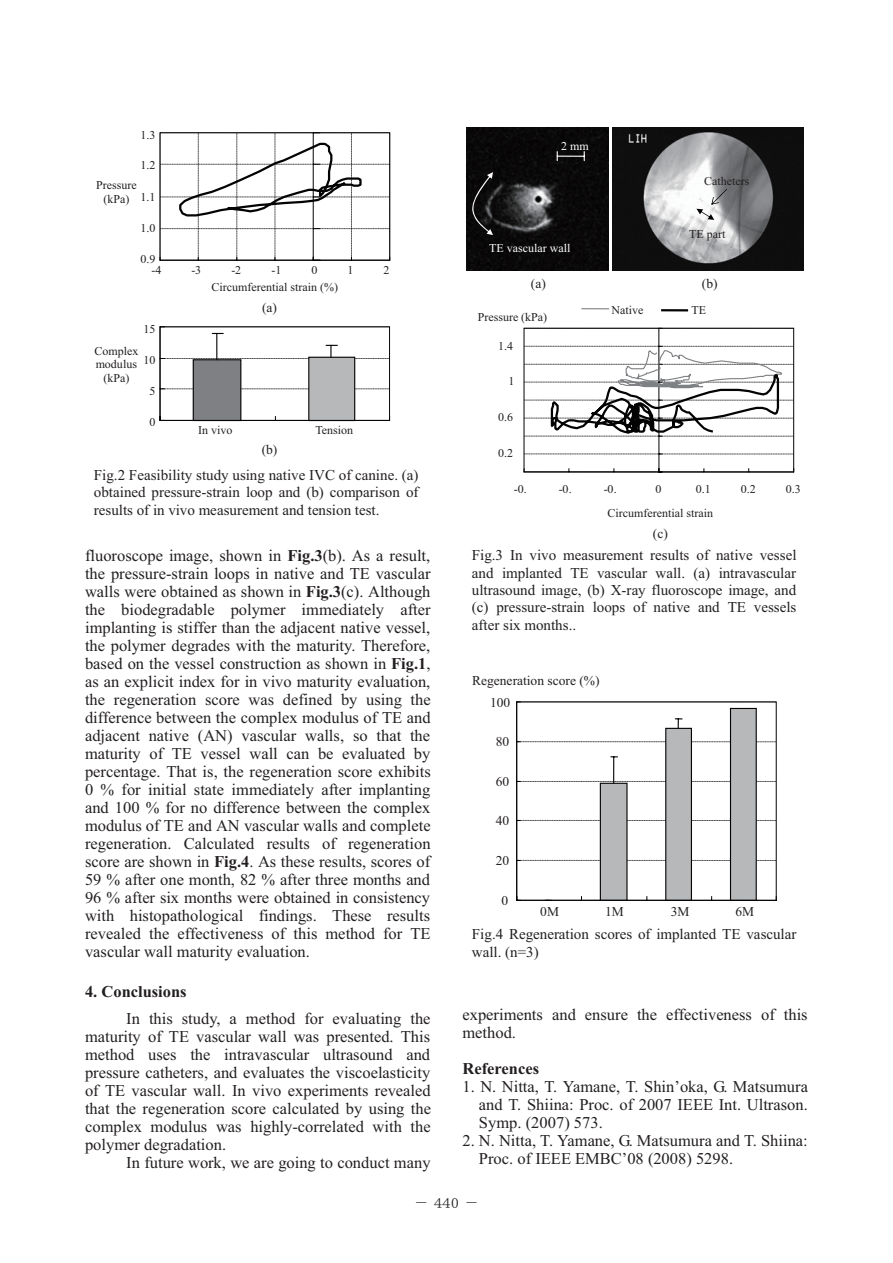
<style>
.page{position:relative;width:893px;height:1263px;background:#fff}
.page>*{position:absolute;margin:0;border:0;box-sizing:border-box;transform-origin:0 0}
.t1{font:16.5px/18px "Times New Roman";color:#231f20;text-align:justify}
.t2{font:700 16.5px "Times New Roman";color:#231f20}
.t3{font:15px/17.2px "Times New Roman";color:#231f20;text-align:justify}
.t4{font:15px "DFHS Mincho Pro 5 W3";color:#231f20}
.t5{font:13.5px "Times New Roman";color:#231f20}
.t6{font:12px/14px "Times New Roman";color:#231f20;text-align:center}
.t7{font:12px "Times New Roman";color:#fff}
.s1{font-weight:700}
</style>
<div class="page">
<svg style="left:160px;top:132px;width:230px;height:128px"></svg>
<svg style="left:160px;top:327px;width:230px;height:93px"></svg>
<div style="left:524px;top:328px;width:270px;height:144px;border:1px solid #030303"></div>
<hr style="left:659px;top:328px;width:1px;height:144px;background:#030303">
<svg style="left:524px;top:454px;width:270px;height:1px"></svg>
<svg style="left:524px;top:328px;width:270px;height:1px"></svg>
<hr style="left:524px;top:472px;width:270px;height:1px;background:#030303">
<svg style="left:524px;top:346px;width:270px;height:91px"></svg>
<svg style="left:582px;top:308px;width:27px;height:1px"></svg>
<hr style="left:661px;top:309px;width:27px;height:2px;background:#030303">
<img style="left:612px;top:127px;width:191px;height:143px">
<svg style="left:696px;top:189px;width:31px;height:31px"></svg>
<div style="left:600px;top:783px;width:27px;height:117px;background:#b7b8ba"></div>
<div style="left:600px;top:783px;width:28px;height:118px;border:1px solid #030303"></div>
<div style="left:666px;top:728px;width:25px;height:172px;background:#b7b8ba"></div>
<div style="left:665px;top:728px;width:27px;height:173px;border:1px solid #030303"></div>
<div style="left:730px;top:708px;width:26px;height:192px;background:#b7b8ba"></div>
<div style="left:730px;top:708px;width:27px;height:193px;border:1px solid #030303"></div>
<svg style="left:675px;top:718px;width:7px;height:10px"></svg>
<hr style="left:516px;top:702px;width:1px;height:198px;background:#030303">
<svg style="left:517px;top:860px;width:259px;height:1px"></svg>
<svg style="left:517px;top:820px;width:259px;height:1px"></svg>
<svg style="left:517px;top:756px;width:259px;height:27px"></svg>
<svg style="left:517px;top:741px;width:259px;height:1px"></svg>
<svg style="left:517px;top:702px;width:259px;height:1px"></svg>
<hr style="left:517px;top:900px;width:259px;height:1px;background:#030303">
<img style="left:466px;top:127px;width:143px;height:143px">
<svg style="left:466px;top:172px;width:27px;height:63px;background:#1e1d1d"></svg>
<svg style="left:557px;top:152px;width:28px;height:9px"></svg>
<p class="t6" style="left:140px;top:127px;width:16px">1.3</p>
<p class="t6" style="left:140px;top:158px;width:16px">1.2</p>
<p class="t6" style="left:140px;top:190px;width:16px">1.1</p>
<p class="t6" style="left:140px;top:221px;width:16px">1.0</p>
<p class="t6" style="left:151px;top:254px;width:11px;line-height:10.6px;text-align:left;text-indent:-11px">0.9 -4</p>
<p class="t6" style="left:191px;top:263px;width:11px">-3</p>
<p class="t6" style="left:231px;top:263px;width:11px">-2</p>
<p class="t6" style="left:271px;top:263px;width:11px">-1</p>
<p class="t6" style="left:311px;top:263px;width:7px">0</p>
<p class="t6" style="left:347px;top:263px;width:7px">1</p>
<p class="t6" style="left:383px;top:263px;width:7px">2</p>
<p class="t6" style="left:211px;top:280px;width:128px">Circumferential strain (%)</p>
<p class="t6" style="left:96px;top:178px;width:42px">Pressure (kPa)</p>
<p class="t6" style="left:143px;top:321px;width:14px">15</p>
<p class="t6" style="left:143px;top:353px;width:14px">10</p>
<p class="t6" style="left:149px;top:383px;width:7px">5</p>
<p class="t6" style="left:149px;top:415px;width:7px">0</p>
<p class="t6" style="left:95px;top:343px;width:45px">Complex modulus (kPa)</p>
<p class="t5" style="left:262px;top:299px;width:17px">(a)</p>
<p class="t6" style="left:198px;top:423px;width:36px">In vivo</p>
<p class="t5" style="left:262px;top:440px;width:17px">(b)</p>
<p class="t6" style="left:315px;top:423px;width:39px">Tension</p>
<p class="t3" style="left:94px;top:466px;width:326px">Fig.2 Feasibility study using native IVC of canine. (a) obtained pressure-strain loop and (b) comparison of results of in vivo measurement and tension test.</p>
<p class="t1" style="left:85px;top:546px;width:347px">fluoroscope image, shown in <span class="s1">Fig.3</span>(b). As a result, the pressure-strain loops in native and TE vascular walls were obtained as shown in <span class="s1">Fig.3</span>(c). Although the biodegradable polymer immediately after implanting is stiffer than the adjacent native vessel, the polymer degrades with the maturity. Therefore, based on the vessel construction as shown in <span class="s1">Fig.1</span>, as an explicit index for in vivo maturity evaluation, the regeneration score was defined by using the difference between the complex modulus of TE and adjacent native (AN) vascular walls, so that the maturity of TE vessel wall can be evaluated by percentage. That is, the regeneration score exhibits 0 % for initial state immediately after implanting and 100 % for no difference between the complex modulus of TE and AN vascular walls and complete regeneration. Calculated results of regeneration score are shown in <span class="s1">Fig.4</span>. As these results, scores of 59 % after one month, 82 % after three months and 96 % after six months were obtained in consistency with histopathological findings. These results revealed the effectiveness of this method for TE vascular wall maturity evaluation.</p>
<p class="t2" style="left:85px;top:980px;width:103px">4. Conclusions</p>
<p class="t1" style="left:85px;top:1009px;width:347px;text-indent:41px">In this study, a method for evaluating the maturity of TE vascular wall was presented. This method uses the intravascular ultrasound and pressure catheters, and evaluates the viscoelasticity of TE vascular wall. In vivo experiments revealed that the regeneration score calculated by using the complex modulus was highly-correlated with the polymer degradation.</p>
<p class="t1" style="left:126px;top:1153px;width:306px">In future work, we are going to conduct many</p>
<p class="t7" style="left:561px;top:138px;width:29px">2 mm</p>
<p class="t7" style="left:489px;top:240px;width:83px">TE vascular wall</p>
<p class="t5" style="left:531px;top:274px;width:17px">(a)</p>
<p class="t6" style="left:478px;top:309px;width:71px">Pressure (kPa)</p>
<p class="t6" style="left:498px;top:338px;width:16px">1.4</p>
<p class="t6" style="left:508px;top:374px;width:7px">1</p>
<p class="t6" style="left:498px;top:410px;width:16px">0.6</p>
<p class="t6" style="left:498px;top:446px;width:16px">0.2</p>
<p class="t6" style="left:704px;top:174px;width:47px">Catheters</p>
<p class="t6" style="left:689px;top:227px;width:38px">TE part</p>
<p class="t5" style="left:702px;top:275px;width:17px">(b)</p>
<p class="t6" style="left:612px;top:302px;width:33px">Native</p>
<p class="t6" style="left:691px;top:302px;width:16px">TE</p>
<p class="t6" style="left:514px;top:482px;width:14px">-0.</p>
<p class="t6" style="left:559px;top:482px;width:14px">-0.</p>
<p class="t6" style="left:604px;top:482px;width:14px">-0.</p>
<p class="t6" style="left:655px;top:482px;width:7px">0</p>
<p class="t6" style="left:696px;top:482px;width:16px">0.1</p>
<p class="t6" style="left:741px;top:482px;width:16px">0.2</p>
<p class="t6" style="left:786px;top:482px;width:16px">0.3</p>
<p class="t6" style="left:608px;top:506px;width:107px">Circumferential strain</p>
<p class="t5" style="left:653px;top:524px;width:17px">(c)</p>
<p class="t3" style="left:472px;top:547px;width:326px">Fig.3 In vivo measurement results of native vessel and implanted TE vascular wall. (a) intravascular ultrasound image, (b) X-ray fluoroscope image, and (c) pressure-strain loops of native and TE vessels after six months..</p>
<p class="t5" style="left:472px;top:671px;width:129px">Regeneration score (%)</p>
<p class="t5" style="left:490px;top:693px;width:22px">100</p>
<p class="t5" style="left:496px;top:733px;width:15px">80</p>
<p class="t5" style="left:496px;top:773px;width:15px">60</p>
<p class="t5" style="left:496px;top:812px;width:15px">40</p>
<p class="t5" style="left:496px;top:851px;width:15px">20</p>
<p class="t5" style="left:501px;top:892px;width:8px">0</p>
<p class="t5" style="left:540px;top:903px;width:20px">0M</p>
<p class="t5" style="left:605px;top:903px;width:20px">1M</p>
<p class="t5" style="left:671px;top:903px;width:20px">3M</p>
<p class="t5" style="left:735px;top:903px;width:20px">6M</p>
<p class="t3" style="left:472px;top:925px;width:326px">Fig.4 Regeneration scores of implanted TE vascular wall. (n=3)</p>
<p class="t1" style="left:462px;top:1005px;width:347px">experiments and ensure the effectiveness of this method.</p>
<p class="t2" style="left:462px;top:1057px;width:78px">References</p>
<p class="t1" style="left:479px;top:1077px;width:331px;text-indent:-16px">1. N. Nitta, T. Yamane, T. Shin’oka, G. Matsumura and T. Shiina: Proc. of 2007 IEEE Int. Ultrason.<br>Symp. (2007) 573.</p>
<p class="t1" style="left:479px;top:1131px;width:330px;text-indent:-16px">2. N. Nitta, T. Yamane, G. Matsumura and T. Shiina:<br>Proc. of IEEE EMBC’08 (2008) 5298.</p>
<p class="t4" style="left:414px;top:1194px;width:67px">－ 440 －</p>
</div>
